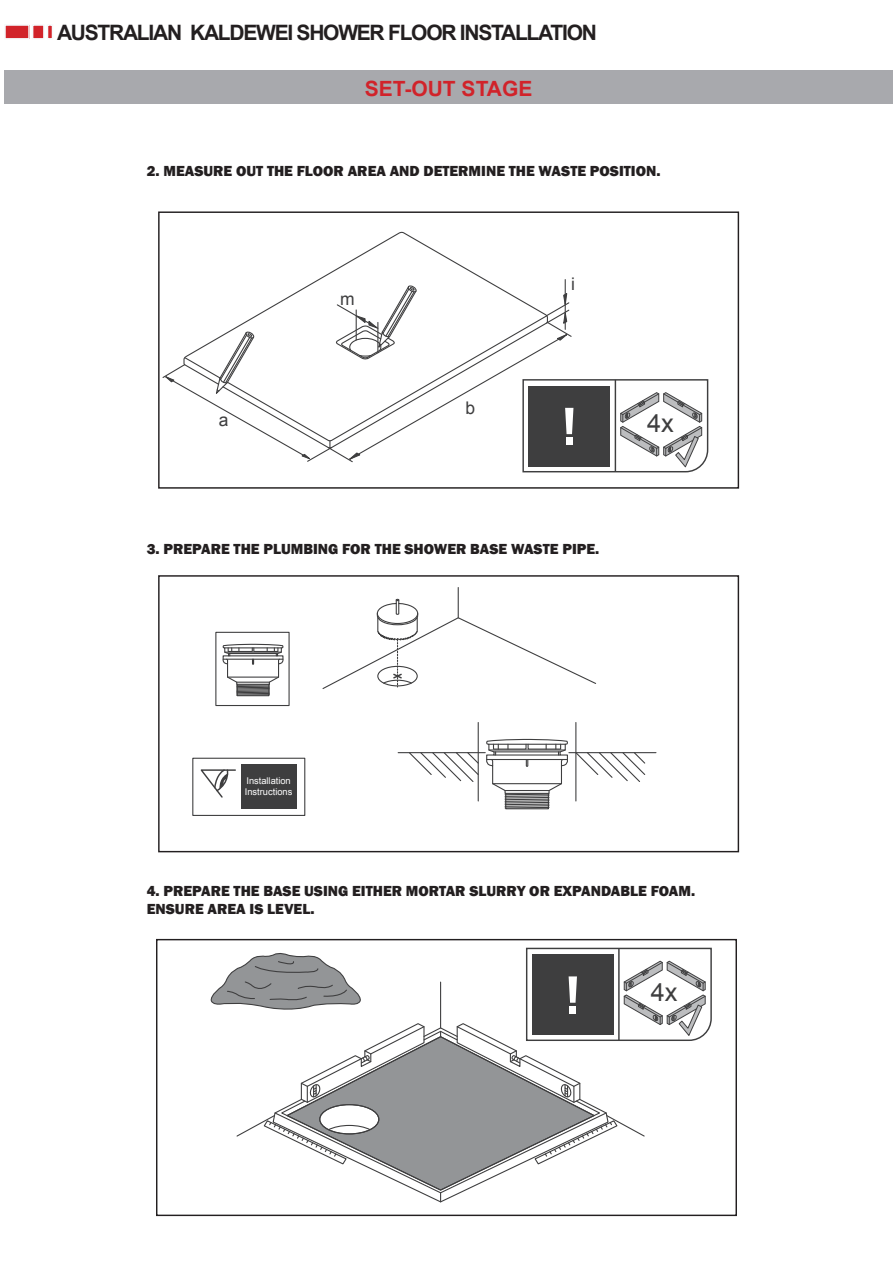
<style>
.page{position:relative;width:893px;height:1263px;background:#fff}
.page>*{position:absolute;margin:0;border:0;box-sizing:border-box;transform-origin:0 0}
.t1{font:25.35px "Arial";color:#3e3e3f}
.t2{font:700 21.15px "Arial";letter-spacing:-.06em;color:#231f20}
.t3{font:700 21px "Arial";color:#d1232a}
.t4{font:17.4px "Arial";color:#3e3e3f}
.t5{font:800 15px/18px "Franklin Gothic";color:#231f20}
.t6{font:9.3px/11.1px "Arial";color:#fff}
</style>
<div class="page">
<div style="left:5px;top:25px;width:24px;height:14px;background:#d1232a"></div>
<div style="left:4px;top:24px;width:26px;height:16px;border:2px solid #f5f9fb"></div>
<div style="left:33px;top:25px;width:11px;height:14px;background:#d1232a"></div>
<div style="left:32px;top:24px;width:13px;height:16px;border:2px solid #f5f9fb"></div>
<div style="left:47px;top:24px;width:6px;height:16px;border:2px solid #f5f9fb"></div>
<svg style="left:310px;top:231px;width:184px;height:53px"></svg>
<hr style="left:565px;top:280px;width:1px;height:49px;background:#3e3e3f">
<div style="left:158px;top:211px;width:581px;height:278px;border:1px solid #231f20"></div>
<svg style="left:162px;top:284px;width:547px;height:189px"></svg>
<div style="left:4px;top:70px;width:889px;height:34px;background:#a8a9ad"></div>
<div style="left:158px;top:575px;width:581px;height:277px;border:1px solid #231f20"></div>
<div style="left:215px;top:632px;width:75px;height:74px;border:1px solid #3e3e3f"></div>
<hr style="left:458px;top:587px;width:1px;height:31px;background:#3e3e3f">
<svg style="left:322px;top:599px;width:275px;height:90px"></svg>
<div style="left:377px;top:603px;width:41px;height:21px;border:1px solid #3e3e3f;border-radius:50%"></div>
<hr style="left:478px;top:722px;width:1px;height:79px;background:#3e3e3f">
<hr style="left:398px;top:752px;width:87px;height:1px;background:#3e3e3f">
<svg style="left:408px;top:751px;width:72px;height:32px"></svg>
<hr style="left:575px;top:722px;width:1px;height:79px;background:#3e3e3f">
<hr style="left:569px;top:752px;width:87px;height:1px;background:#3e3e3f">
<svg style="left:574px;top:751px;width:72px;height:32px"></svg>
<svg style="left:486px;top:739px;width:82px;height:71px"></svg>
<svg style="left:222px;top:644px;width:62px;height:53px"></svg>
<svg style="left:200px;top:769px;width:36px;height:29px"></svg>
<div style="left:241px;top:765px;width:55px;height:44px;background:#3e3e3f"></div>
<div style="left:192px;top:758px;width:113px;height:58px;border:1px solid #3e3e3f"></div>
<div style="left:156px;top:939px;width:581px;height:277px;border:1px solid #231f20"></div>
<svg style="left:210px;top:947px;width:502px;height:256px"></svg>
<h2 class="t2" style="left:57px;top:20px;width:541px">AUSTRALIAN KALDEWEI SHOWER FLOOR INSTALLATION</h2>
<h3 class="t3" style="left:365px;top:76px;width:169px">SET-OUT STAGE</h3>
<p class="t5" style="left:147px;top:162px;width:515px">2. MEASURE OUT THE FLOOR AREA AND DETERMINE THE WASTE POSITION.</p>
<p class="t4" style="left:219px;top:410px;width:11px">a</p>
<p class="t4" style="left:340px;top:289px;width:16px">m</p>
<p class="t4" style="left:465px;top:398px;width:11px">b</p>
<p class="t4" style="left:571px;top:274px;width:5px">i</p>
<p class="t5" style="left:147px;top:540px;width:454px">3. PREPARE THE PLUMBING FOR THE SHOWER BASE WASTE PIPE.</p>
<h1 class="t1" style="left:647px;top:409px;width:28px">4x</h1>
<p class="t6" style="left:245px;top:775px;width:49px">Installation<br>Instructions</p>
<p class="t5" style="left:147px;top:882px;width:550px">4. PREPARE THE BASE USING EITHER MORTAR SLURRY OR EXPANDABLE FOAM.<br>ENSURE AREA IS LEVEL.</p>
<h1 class="t1" style="left:651px;top:977px;width:28px">4x</h1>
</div>
